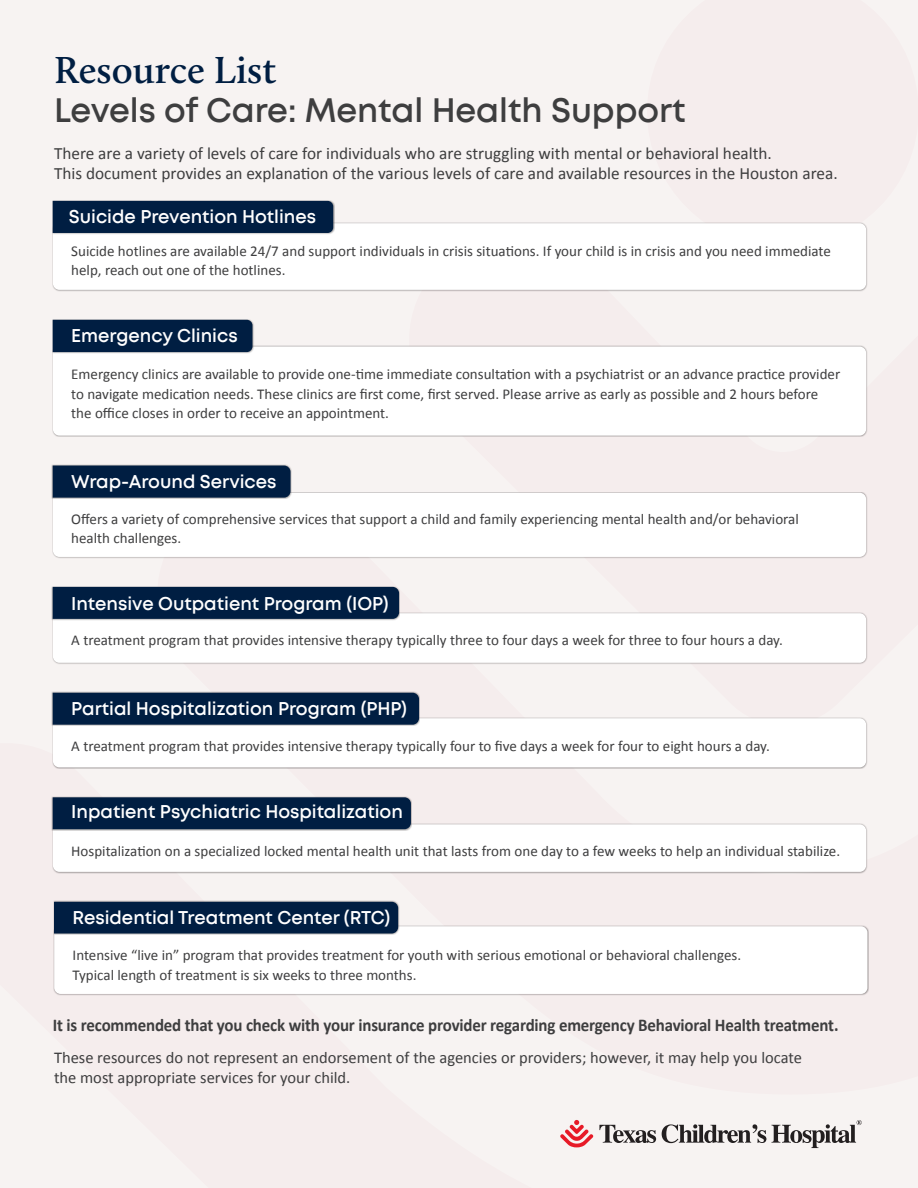
<style>
.page{position:relative;width:918px;height:1188px;background:#f8f4f2}
.page>*{position:absolute;margin:0;border:0;box-sizing:border-box;transform-origin:0 0}
.Header_1{font:600 39px "Calluna";color:#001e42}
.Header_1-2{font:600 33px "Mont";color:#3e3e3f}
.Bullet_lvl_1{font:600 18px "Mont";color:#fff}
.Bullet_lvl_1-2{font:700 18px "Calibri";letter-spacing:-.01em;color:#3e3e3f;scale:.94 1}
.t1{font:17.25px/20.7px "Calibri";color:#3e3e3f}
.Bullet_lvl_1-3{font:16.5px/19.8px "Calibri";color:#3e3e3f}
.t2{font:15px/19.5px "Calibri";color:#3e3e3f}
</style>
<div class="page">
<svg style="left:157px;top:664px;width:708px;height:332px"></svg>
<svg style="left:409px;top:291px;width:456px;height:426px"></svg>
<svg style="left:599px;top:1125px;width:57px;height:18px"></svg>
<svg style="left:560px;top:1120px;width:33px;height:27px"></svg>
<svg style="left:662px;top:1120px;width:200px;height:28px"></svg>
<div style="left:52px;top:222px;width:816px;height:69px;background:#231f20;opacity:.41"></div>
<div style="left:53px;top:223px;width:813px;height:67px;background:#fff;border-radius:6px"></div>
<div style="left:52px;top:200px;width:283px;height:35px;background:#231f20;opacity:.41"></div>
<div style="left:53px;top:201px;width:280px;height:32px;background:#001e42"></div>
<div style="left:52px;top:492px;width:816px;height:67px;background:#ccc5c5"></div>
<div style="left:53px;top:493px;width:813px;height:64px;background:#fff;border-radius:6px"></div>
<div style="left:52px;top:464px;width:240px;height:35px;background:#667282"></div>
<div style="left:53px;top:466px;width:238px;height:32px;background:#001e42"></div>
<div style="left:52px;top:612px;width:816px;height:52px;background:#231f20;opacity:.41"></div>
<div style="left:53px;top:613px;width:813px;height:50px;background:#fff;border-radius:6px"></div>
<div style="left:52px;top:586px;width:348px;height:34px;background:#231f20;opacity:.41"></div>
<div style="left:53px;top:587px;width:346px;height:32px;background:#001e42"></div>
<div style="left:52px;top:717px;width:816px;height:52px;background:#cdcaca"></div>
<div style="left:53px;top:718px;width:813px;height:49px;background:#fff;border-radius:6px"></div>
<div style="left:52px;top:692px;width:368px;height:34px;background:#231f20;opacity:.41"></div>
<div style="left:53px;top:693px;width:366px;height:32px;background:#001e42"></div>
<div style="left:52px;top:823px;width:816px;height:50px;background:#231f20;opacity:.41"></div>
<div style="left:53px;top:824px;width:813px;height:48px;background:#fff;border-radius:6px"></div>
<div style="left:52px;top:796px;width:360px;height:35px;background:#8a9097"></div>
<div style="left:53px;top:797px;width:358px;height:32px;background:#001e42"></div>
<div style="left:53px;top:925px;width:816px;height:70px;background:#231f20;opacity:.41"></div>
<div style="left:54px;top:926px;width:813px;height:68px;background:#fff;border-radius:6px"></div>
<div style="left:53px;top:901px;width:347px;height:34px;background:#231f20;opacity:.41"></div>
<div style="left:54px;top:902px;width:344px;height:31px;background:#001e42"></div>
<div style="left:52px;top:345px;width:816px;height:92px;background:#d9d7d7"></div>
<div style="left:53px;top:347px;width:813px;height:89px;background:#fff;border-radius:6px"></div>
<div style="left:52px;top:319px;width:202px;height:34px;background:#231f20;opacity:.41"></div>
<div style="left:53px;top:320px;width:199px;height:32px;background:#001e42"></div>
<p class="Header_1" style="left:54px;top:46px;width:224px">Resource List</p>
<p class="Header_1-2" style="left:54px;top:95px;width:633px">Levels of Care: Mental Health Support</p>
<p class="t1" style="left:54px;top:142px;width:785px">There are a variety of levels of care for individuals who are struggling with mental or behavioral health.<br>This document provides an explanation of the various levels of care and available resources in the Houston area.</p>
<p class="Bullet_lvl_1" style="left:69px;top:208px;width:249px">Suicide Prevention Hotlines</p>
<p class="t2" style="left:71px;top:241px;width:761px">Suicide hotlines are available 24/7 and support individuals in crisis situations. If your child is in crisis and you need immediate help, reach out one of the hotlines.</p>
<p class="Bullet_lvl_1" style="left:71px;top:327px;width:168px">Emergency Clinics</p>
<p class="t2" style="left:71px;top:364px;width:771px">Emergency clinics are available to provide one-time immediate consultation with a psychiatrist or an advance practice provider to navigate medication needs. These clinics are first come, first served. Please arrive as early as possible and 2 hours before the office closes in order to receive an appointment.</p>
<p class="Bullet_lvl_1" style="left:71px;top:473px;width:207px">Wrap-Around Services</p>
<p class="t2" style="left:71px;top:508px;width:729px">Offers a variety of comprehensive services that support a child and family experiencing mental health and/or behavioral health challenges.</p>
<p class="Bullet_lvl_1" style="left:71px;top:595px;width:319px">Intensive Outpatient Program (IOP)</p>
<p class="t2" style="left:71px;top:630px;width:713px">A treatment program that provides intensive therapy typically three to four days a week for three to four hours a day.</p>
<p class="Bullet_lvl_1" style="left:71px;top:700px;width:337px">Partial Hospitalization Program (PHP)</p>
<p class="t2" style="left:71px;top:736px;width:700px">A treatment program that provides intensive therapy typically four to five days a week for four to eight hours a day.</p>
<p class="Bullet_lvl_1" style="left:71px;top:803px;width:333px">Inpatient Psychiatric Hospitalization</p>
<p class="t2" style="left:71px;top:841px;width:770px">Hospitalization on a specialized locked mental health unit that lasts from one day to a few weeks to help an individual stabilize.</p>
<p class="Bullet_lvl_1" style="left:73px;top:909px;width:319px">Residential Treatment Center (RTC)</p>
<p class="t2" style="left:73px;top:945px;width:670px">Intensive “live in” program that provides treatment for youth with serious emotional or behavioral challenges.<br>Typical length of treatment is six weeks to three months.</p>
<p class="Bullet_lvl_1-2" style="left:53px;top:1012px;width:837px">It is recommended that you check with your insurance provider regarding emergency Behavioral Health treatment.</p>
<p class="Bullet_lvl_1-3" style="left:54px;top:1048px;width:750px">These resources do not represent an endorsement of the agencies or providers; however, it may help you locate the most appropriate services for your child.</p>
</div>
